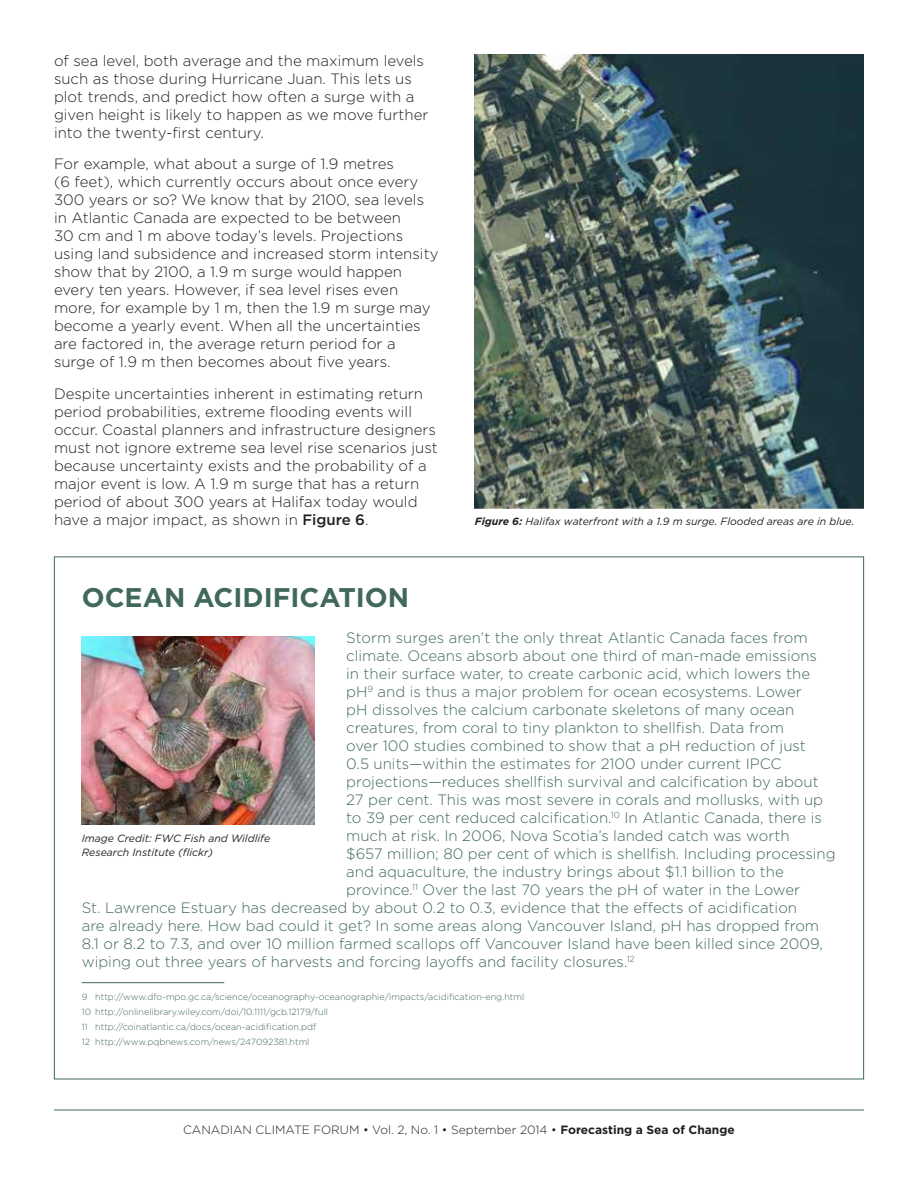
<style>
.page{position:relative;width:918px;height:1188px;background:#fff}
.page>*{position:absolute;margin:0;border:0;box-sizing:border-box;transform-origin:0 0}
.t1{font:700 27px "Gotham HTF";color:#416959}
.t2{font:300 15px "Gotham HTF";color:#416959}
.t3{font:300 15px/18px "Gotham HTF";color:#231f20}
.t4{font:300 12px "Gotham HTF";color:#231f20}
.t5{font:italic 10.5px/13.5px "Gotham HTF";color:#231f20}
.t6{font:300 9px/15px "Gotham HTF";color:#416959}
.s1{font-weight:500}
.s2{font-weight:700}
</style>
<div class="page">
<hr style="left:54px;top:1110px;width:810px;height:1px;background:#416959">
<img style="left:475px;top:54px;width:389px;height:454px">
<hr style="left:82px;top:982px;width:142px;height:1px;background:#416959">
<img style="left:82px;top:636px;width:233px;height:189px">
<p class="t3" style="left:54px;top:51px;width:376px">of sea level, both average and the maximum levels such as those during Hurricane Juan. This lets us plot trends, and predict how often a surge with a given height is likely to happen as we move further into the twenty-first century.</p>
<p class="t3" style="left:54px;top:155px;width:386px">For example, what about a surge of 1.9 metres<br>(6 feet), which currently occurs about once every 300 years or so? We know that by 2100, sea levels in Atlantic Canada are expected to be between<br>30 cm and 1 m above today’s levels. Projections using land subsidence and increased storm intensity show that by 2100, a 1.9 m surge would happen every ten years. However, if sea level rises even more, for example by 1 m, then the 1.9 m surge may become a yearly event. When all the uncertainties are factored in, the average return period for a surge of 1.9 m then becomes about five years.</p>
<p class="t3" style="left:54px;top:384px;width:385px">Despite uncertainties inherent in estimating return period probabilities, extreme flooding events will occur. Coastal planners and infrastructure designers must not ignore extreme sea level rise scenarios just because uncertainty exists and the probability of a major event is low. A 1.9 m surge that has a return period of about 300 years at Halifax today would have a major impact, as shown in <span class="s1">Figure 6</span>.</p>
<p class="t5" style="left:475px;top:515px;width:381px"><span class="s2">Figure 6:</span> Halifax waterfront with a 1.9 m surge. Flooded areas are in blue.</p>
<h1 class="t1" style="left:82px;top:581px;width:149px">Oc ean Acidifica</h1>
<h1 class="t1" style="left:338px;top:581px;width:68px">tion</h1>
<p class="t2" style="left:346px;top:629px;width:463px">Storm surges aren’t the only threat Atlantic Canada faces from</p>
<p class="t2" style="left:346px;top:647px;width:472px">climate. Oceans absorb about one third of man-made emissions</p>
<p class="t2" style="left:346px;top:665px;width:466px">in their surface water, to create carbonic acid, which lowers the</p>
<p class="t2" style="left:346px;top:683px;width:457px">pH<sup>9</sup> and is thus a major problem for ocean ecosystems. Lower</p>
<p class="t2" style="left:346px;top:701px;width:450px">pH dissolves the calcium carbonate skeletons of many ocean</p>
<p class="t2" style="left:346px;top:719px;width:439px">creatures, from coral to tiny plankton to shellfish. Data from</p>
<p class="t2" style="left:346px;top:737px;width:461px">over 100 studies combined to show that a pH reduction of just</p>
<p class="t2" style="left:346px;top:755px;width:437px">0.5 units—within the estimates for 2100 under current IPCC</p>
<p class="t2" style="left:346px;top:773px;width:474px">projections—reduces shellfish survival and calcification by about</p>
<p class="t2" style="left:346px;top:791px;width:478px">27 per cent. This was most severe in corals and mollusks, with up</p>
<p class="t2" style="left:346px;top:809px;width:477px">to 39 per cent reduced calcification.<sup>10</sup> In Atlantic Canada, there is</p>
<p class="t2" style="left:346px;top:827px;width:445px">much at risk. In 2006, Nova Scotia’s landed catch was worth</p>
<p class="t2" style="left:346px;top:845px;width:491px">$657 million; 80 per cent of which is shellfish. Including processing</p>
<p class="t2" style="left:346px;top:863px;width:439px">and aquaculture, the industry brings about $1.1 billion to the</p>
<p class="t2" style="left:346px;top:881px;width:456px">province.<sup>11</sup> Over the last 70 years the pH of water in the Lower</p>
<p class="t2" style="left:82px;top:899px;width:717px">St. Lawrence Estuary has decreased by about 0.2 to 0.3, evidence that the effects of acidification</p>
<p class="t2" style="left:82px;top:917px;width:739px">are already here. How bad could it get? In some areas along Vancouver Island, pH has dropped from</p>
<p class="t2" style="left:82px;top:935px;width:743px">8.1 or 8.2 to 7.3, and over 10 million farmed scallops off Vancouver Island have been killed since 2009,</p>
<p class="t2" style="left:82px;top:953px;width:555px">wiping out three years of harvests and forcing layoffs and facility closures.<sup>12</sup></p>
<p class="t6" style="left:82px;top:989px;width:444px">9 http://www.dfo-mpo.gc.ca/science/oceanography-oceanographie/impacts/acidification-eng.html 10 http://onlinelibrary.wiley.com/doi/10.1111/gcb.12179/full<br>11 http://coinatlantic.ca/docs/ocean-acidification.pdf<br>12 http://www.pqbnews.com/news/247092381.html</p>
<p class="t5" style="left:82px;top:832px;width:190px">Image Credit: FWC Fish and Wildlife<br>Research Institute (flickr)</p>
<p class="t4" style="left:183px;top:1123px;width:553px">CANADIAN CLIMATE FORUM • Vol. 2, No. 1 • September 2014 • <span class="s2">Forecasting a Sea of Change</span></p>
</div>
